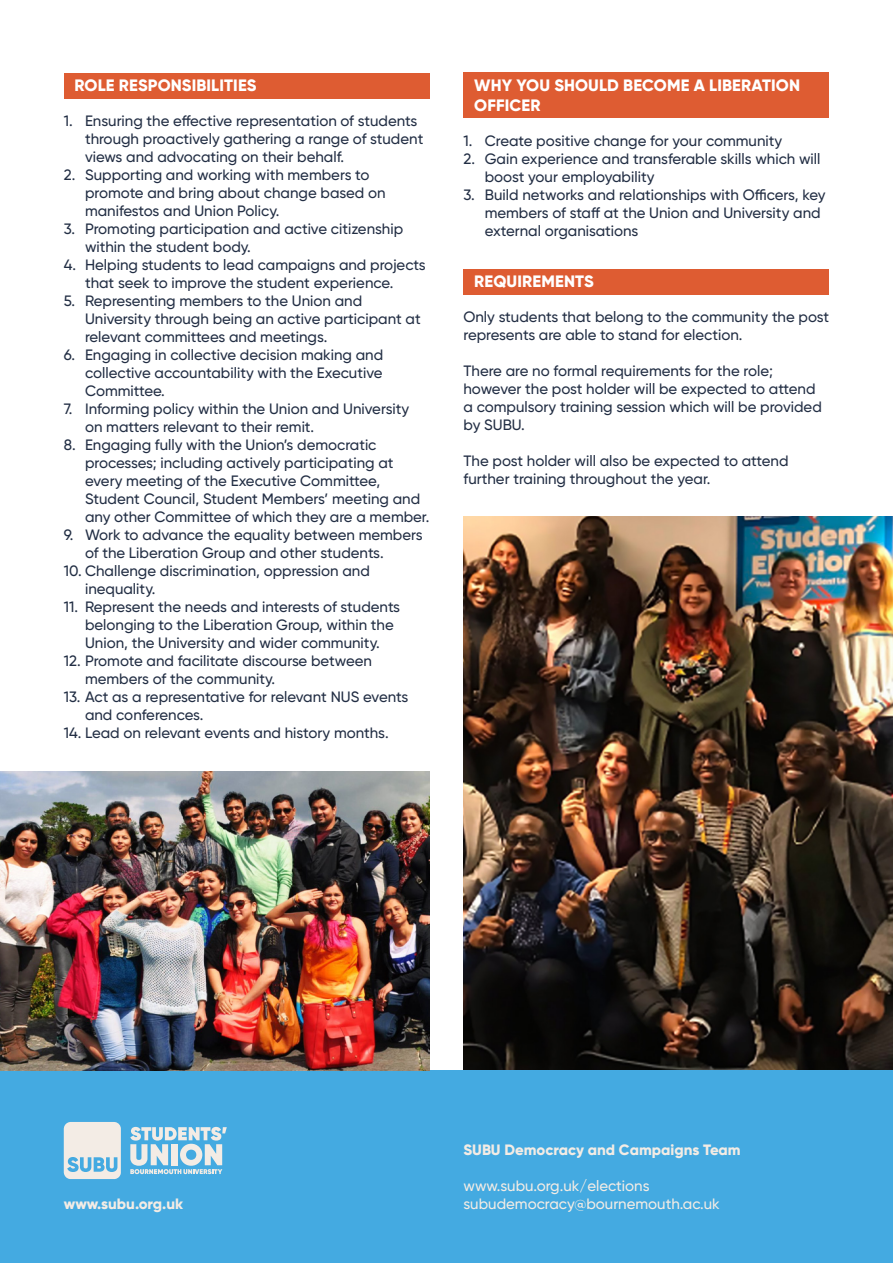
<style>
.page{position:relative;width:893px;height:1263px;background:#fff}
.page>*{position:absolute;margin:0;border:0;box-sizing:border-box;transform-origin:0 0}
.t1{font:800 16.5px/19.8px "Gilroy";letter-spacing:.01em;color:#fff}
.t2{font:500 15px/18px "Gilroy";color:#222e44}
.t3{font:500 15px/18px "Gilroy";color:#f3ece5}
.t4{font:800 15px "Gilroy";color:#f3ece5}
</style>
<div class="page">
<img style="left:463px;top:516px;width:430px;height:554px">
<div style="left:0;top:1070px;width:893px;height:193px;background:#44aae1"></div>
<svg style="left:130px;top:1127px;width:97px;height:47px"></svg>
<svg style="left:64px;top:1122px;width:57px;height:57px;background:#d7e1e4"></svg>
<div style="left:64px;top:73px;width:365px;height:26px;background:#de5c32"></div>
<div style="left:463px;top:269px;width:366px;height:26px;background:#de5c32"></div>
<div style="left:463px;top:73px;width:366px;height:45px;background:#de5c32"></div>
<img style="left:0;top:772px;width:429px;height:298px">
<p class="t1" style="left:74px;top:75px;width:184px">ROLE RESPONSIBILITIES</p>
<p class="t2" style="left:85px;top:112px;width:340px;text-indent:-21px">1. Ensuring the effective representation of students through proactively gathering a range of student views and advocating on their behalf.</p>
<p class="t2" style="left:85px;top:166px;width:302px;text-indent:-21px">2. Supporting and working with members to promote and bring about change based on manifestos and Union Policy.</p>
<p class="t2" style="left:85px;top:220px;width:320px;text-indent:-21px">3. Promoting participation and active citizenship within the student body.</p>
<p class="t2" style="left:85px;top:256px;width:342px;text-indent:-21px">4. Helping students to lead campaigns and projects that seek to improve the student experience.</p>
<p class="t2" style="left:85px;top:292px;width:337px;text-indent:-21px">5. Representing members to the Union and<br>University through being an active participant at relevant committees and meetings.</p>
<p class="t2" style="left:85px;top:346px;width:300px;text-align:justify;text-indent:-21px">6. Engaging in collective decision making and collective accountability with the Executive Committee.</p>
<p class="t2" style="left:85px;top:400px;width:326px;text-indent:-21px">7. Informing policy within the Union and University on matters relevant to their remit.</p>
<p class="t2" style="left:85px;top:436px;width:346px;text-indent:-21px">8. Engaging fully with the Union’s democratic processes; including actively participating at every meeting of the Executive Committee, Student Council, Student Members’ meeting and any other Committee of which they are a member.</p>
<p class="t2" style="left:85px;top:526px;width:339px;text-indent:-21px">9. Work to advance the equality between members of the Liberation Group and other students.</p>
<p class="t2" style="left:85px;top:562px;width:286px;text-indent:-21px">10. Challenge discrimination, oppression and inequality.</p>
<p class="t2" style="left:85px;top:598px;width:317px;text-indent:-21px">11. Represent the needs and interests of students belonging to the Liberation Group, within the<br>Union, the University and wider community.</p>
<p class="t2" style="left:85px;top:652px;width:288px;text-indent:-21px">12. Promote and facilitate discourse between members of the community.</p>
<p class="t2" style="left:85px;top:688px;width:325px;text-indent:-21px">13. Act as a representative for relevant NUS events and conferences.</p>
<p class="t2" style="left:64px;top:724px;width:326px">14. Lead on relevant events and history months.</p>
<p class="t1" style="left:474px;top:75px;width:327px">WHY YOU SHOULD BECOME A LIBERATION<br>OFFICER</p>
<p class="t2" style="left:463px;top:131px;width:320px">1. Create positive change for your community</p>
<p class="t2" style="left:485px;top:149px;width:337px;text-indent:-21px">2. Gain experience and transferable skills which will boost your employability</p>
<p class="t2" style="left:485px;top:185px;width:342px;text-indent:-21px">3. Build networks and relationships with Officers, key members of staff at the Union and University and external organisations</p>
<p class="t1" style="left:474px;top:271px;width:121px">REQUIREMENTS</p>
<p class="t2" style="left:463px;top:307px;width:367px">Only students that belong to the community the post represents are able to stand for election.</p>
<p class="t2" style="left:463px;top:361px;width:360px">There are no formal requirements for the role; however the post holder will be expected to attend a compulsory training session which will be provided by SUBU.</p>
<p class="t2" style="left:463px;top:451px;width:326px">The post holder will also be expected to attend further training throughout the year.</p>
<p class="t4" style="left:64px;top:1194px;width:121px">www.subu.org.uk</p>
<p class="t4" style="left:463px;top:1140px;width:279px">SUBU Democracy and Campaigns Team</p>
<p class="t3" style="left:463px;top:1176px;width:258px">www.subu.org.uk/elections subudemocracy@bournemouth.ac.uk</p>
</div>
